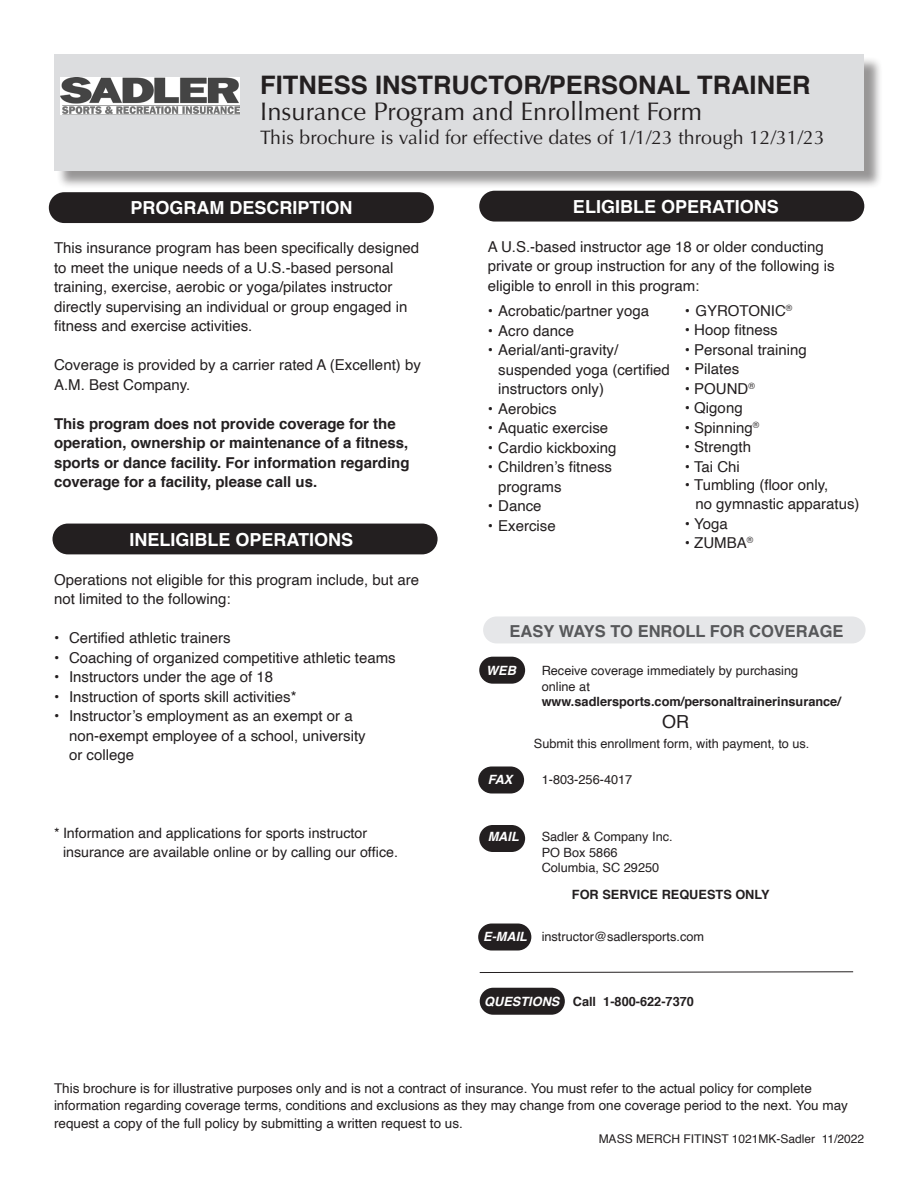
<style>
.page{position:relative;width:918px;height:1188px;background:#fff}
.page>*{position:absolute;margin:0;border:0;box-sizing:border-box;transform-origin:0 0}
.t1{font:700 25.5px "Helvetica";color:#231f20}
.t2{font:25.5px "Optima";color:#231f20}
.t3{font:19.5px "Optima";color:#231f20}
.t4{font:700 18px "Helvetica";color:#fff}
.t5{font:18px "Helvetica";color:#231f20}
.t6{font:700 16.5px "Helvetica";color:#57585a}
.t7{font:15px/19.5px "Helvetica";color:#231f20}
.t8{font:700 15px/19.5px "Helvetica";color:#231f20}
.t9{font:14.25px/18.8px "Helvetica";color:#231f20}
.t10{font:13.5px/17.2px "Helvetica";color:#231f20}
.t11{font:12.75px/15.3px "Helvetica";color:#231f20}
.t12{font:700 12.75px "Helvetica";color:#231f20}
.t13{font:italic 700 12.75px "Helvetica";color:#fff}
.t14{font:12px "Helvetica";color:#231f20}
.s1{font-weight:700;font-style:italic;color:#fff}
.s2{font-style:italic;color:#fff}
</style>
<div class="page">
<div style="left:478px;top:766px;width:46px;height:28px;background:#231f20;border-radius:14px"></div>
<div style="left:479px;top:825px;width:46px;height:27px;background:#231f20;border-radius:14px"></div>
<div style="left:479px;top:657px;width:46px;height:27px;background:#231f20;border-radius:14px"></div>
<div style="left:478px;top:924px;width:53px;height:27px;background:#231f20;border-radius:14px"></div>
<div style="left:480px;top:988px;width:85px;height:27px;background:#231f20;border-radius:14px"></div>
<div style="left:483px;top:616px;width:383px;height:27px;background:#e6e7e9;border-radius:13px"></div>
<div style="left:49px;top:192px;width:385px;height:31px;background:#231f20;border-radius:15px"></div>
<div style="left:52px;top:524px;width:386px;height:30px;background:#231f20;border-radius:15px"></div>
<div style="left:479px;top:191px;width:385px;height:31px;background:#231f20;border-radius:15px"></div>
<div style="left:56px;top:56px;width:827px;height:133px;background:#231f20;opacity:.47"></div>
<div style="left:54px;top:54px;width:810px;height:116px;background:#dcdddf"></div>
<img style="left:60px;top:78px;width:180px;height:36px">
<svg style="left:479px;top:971px;width:375px;height:2px"></svg>
<h1 class="t1" style="left:260px;top:65px;width:552px">FITNESS INSTRUCTOR/PERSONAL TRAINER</h1>
<h1 class="t2" style="left:260px;top:96px;width:443px">Insurance Program and Enrollment Form</h1>
<h2 class="t3" style="left:260px;top:126px;width:566px">This brochure is valid for effective dates of 1/1/23 through 12/31/23</h2>
<p class="t4" style="left:130px;top:194px;width:224px">PROGRAM DESCRIPTION</p>
<p class="t7" style="left:54px;top:239px;width:367px">This insurance program has been specifically designed to meet the unique needs of a U.S.-based personal training, exercise, aerobic or yoga/pilates instructor directly supervising an individual or group engaged in fitness and exercise activities.</p>
<p class="t7" style="left:54px;top:356px;width:368px">Coverage is provided by a carrier rated A (Excellent) by<br>A.M. Best Company.</p>
<p class="t8" style="left:54px;top:414px;width:357px">This program does not provide coverage for the operation, ownership or maintenance of a fitness, sports or dance facility. For information regarding coverage for a facility, please call us.</p>
<p class="t4" style="left:130px;top:525px;width:225px">INELIGIBLE OPERATIONS</p>
<p class="t7" style="left:54px;top:570px;width:367px">Operations not eligible for this program include, but are not limited to the following:</p>
<p class="t7" style="left:54px;top:629px;width:178px">• Certified athletic trainers</p>
<p class="t7" style="left:54px;top:648px;width:343px">• Coaching of organized competitive athletic teams</p>
<p class="t7" style="left:54px;top:668px;width:221px">• Instructors under the age of 18</p>
<p class="t7" style="left:54px;top:687px;width:244px">• Instruction of sports skill activities*</p>
<p class="t7" style="left:69px;top:707px;width:298px;text-indent:-15px">• Instructor’s employment as an exempt or a non-exempt employee of a school, university or college</p>
<p class="t9" style="left:63px;top:824px;width:337px;text-indent:-9px">* Information and applications for sports instructor insurance are available online or by calling our office.</p>
<p class="t4" style="left:573px;top:192px;width:207px">ELIGIBLE OPERATIONS</p>
<p class="t7" style="left:488px;top:237px;width:348px">A U.S.-based instructor age 18 or older conducting private or group instruction for any of the following is eligible to enroll in this program:</p>
<p class="t7" style="left:488px;top:301px;width:163px">• Acrobatic/partner yoga</p>
<p class="t7" style="left:488px;top:321px;width:88px">• Acro dance</p>
<p class="t7" style="left:498px;top:340px;width:173px;text-indent:-10px">• Aerial/anti-gravity/ suspended yoga (certified instructors only)</p>
<p class="t7" style="left:488px;top:399px;width:70px">• Aerobics</p>
<p class="t7" style="left:488px;top:418px;width:122px">• Aquatic exercise</p>
<p class="t7" style="left:488px;top:438px;width:130px">• Cardio kickboxing</p>
<p class="t7" style="left:498px;top:457px;width:115px;text-indent:-10px">• Children’s fitness programs</p>
<p class="t7" style="left:488px;top:496px;width:55px">• Dance</p>
<p class="t7" style="left:488px;top:516px;width:70px">• Exercise</p>
<p class="t7" style="left:685px;top:301px;width:109px">• GYROTONIC<sup>®</sup></p>
<p class="t7" style="left:685px;top:321px;width:94px">• Hoop fitness</p>
<p class="t7" style="left:685px;top:340px;width:123px">• Personal training</p>
<p class="t7" style="left:685px;top:360px;width:56px">• Pilates</p>
<p class="t7" style="left:685px;top:379px;width:72px">• POUND<sup>®</sup></p>
<p class="t7" style="left:685px;top:399px;width:59px">• Qigong</p>
<p class="t7" style="left:685px;top:418px;width:76px">• Spinning<sup>®</sup></p>
<p class="t7" style="left:685px;top:438px;width:68px">• Strength</p>
<p class="t7" style="left:685px;top:457px;width:56px">• Tai Chi</p>
<p class="t7" style="left:695px;top:475px;width:166px;text-indent:-10px">• Tumbling (floor only,<br>no gymnastic apparatus)</p>
<p class="t7" style="left:685px;top:514px;width:44px">• Yoga</p>
<p class="t7" style="left:685px;top:534px;width:70px">• ZUMBA<sup>®</sup></p>
<p class="t6" style="left:510px;top:618px;width:336px">EASY WAYS TO ENROLL FOR COVERAGE</p>
<p class="t13" style="left:486px;top:660px;width:31px">WEB</p>
<p class="t11" style="left:542px;top:663px;width:258px;line-height:15.8px">Receive coverage immediately by purchasing online at</p>
<p class="t12" style="left:542px;top:692px;width:301px">www.sadlersports.com/personaltrainerinsurance/</p>
<p class="t5" style="left:662px;top:708px;width:28px">OR</p>
<p class="t11" style="left:534px;top:736px;width:277px">Submit this enrollment form, with payment, to us.</p>
<p class="t13" style="left:488px;top:769px;width:26px">FAX</p>
<p class="t11" style="left:542px;top:773px;width:92px">1-803-256-4017</p>
<p class="t13" style="left:488px;top:827px;width:33px">MAIL</p>
<p class="t11" style="left:542px;top:830px;width:133px">Sadler &amp; Company Inc.<br>PO Box 5866<br>Columbia, SC 29250</p>
<p class="t12" style="left:572px;top:885px;width:199px">FOR SERVICE REQUESTS ONLY</p>
<p class="t11" style="left:483px;top:929px;width:222px"><span class="s1">E-MAIL</span> instructor@sadlersports.com</p>
<p class="t12" style="left:484px;top:991px;width:211px"><span class="s2">QUESTIONS</span> Call 1-800-622-7370</p>
<p class="t10" style="left:54px;top:1080px;width:795px">This brochure is for illustrative purposes only and is not a contract of insurance. You must refer to the actual policy for complete information regarding coverage terms, conditions and exclusions as they may change from one coverage period to the next. You may request a copy of the full policy by submitting a written request to us.</p>
<p class="t14" style="left:599px;top:1130px;width:267px">MASS MERCH FITINST 1021MK-Sadler 11/2022</p>
</div>
